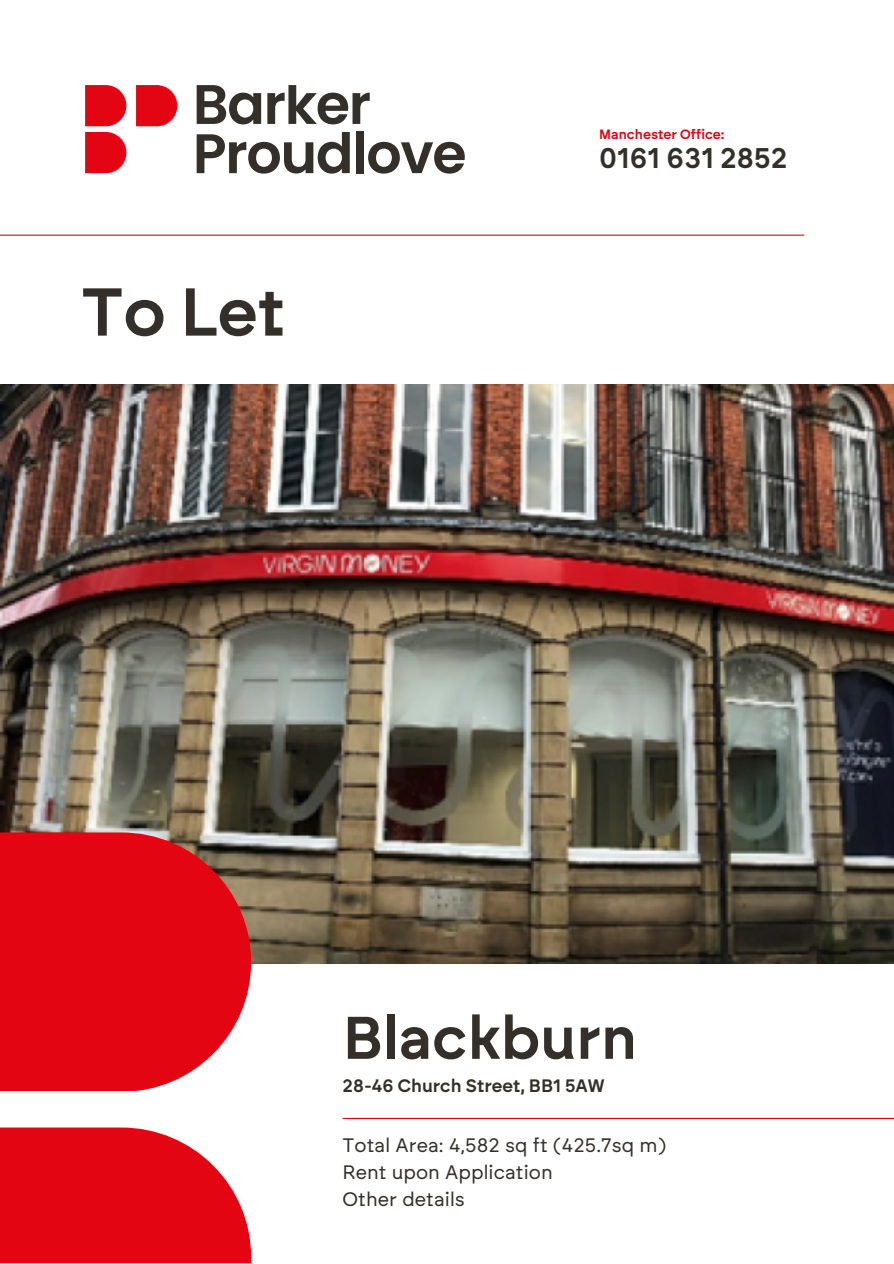
<style>
.page{position:relative;width:894px;height:1264px;background:#fff}
.page>*{position:absolute;margin:0;border:0;box-sizing:border-box;transform-origin:0 0}
.t1{font:600 67.5px "Brockmann";color:#352f29}
.t2{font:600 60px "Brockmann";color:#352f29}
.t3{font:600 28.5px "Brockmann";color:#352f29}
.t4{font:19.5px/27px "Brockmann";color:#352f29}
.t5{font:600 18px "Brockmann";color:#352f29}
.t6{font:600 13.5px "Brockmann";color:#e30512}
</style>
<div class="page">
<img style="left:0;top:385px;width:893px;height:578px">
<svg style="left:0;top:832px;width:251px;height:259px;background:#df1923"></svg>
<svg style="left:0;top:1127px;width:251px;height:136px;background:#e6202b"></svg>
<hr style="left:342px;top:1117px;width:551px;height:1px;background:#e30512">
<svg style="left:85px;top:132px;width:41px;height:41px;background:#e51e2a"></svg>
<svg style="left:85px;top:85px;width:41px;height:41px;background:#e51e2a"></svg>
<svg style="left:136px;top:85px;width:41px;height:41px;background:#e51e2a"></svg>
<svg style="left:196px;top:85px;width:65px;height:39px"></svg>
<svg style="left:267px;top:85px;width:102px;height:39px"></svg>
<svg style="left:196px;top:132px;width:153px;height:42px"></svg>
<div style="left:356px;top:132px;width:7px;height:41px;background:#352f29"></div>
<svg style="left:368px;top:142px;width:96px;height:32px"></svg>
<hr style="left:0;top:235px;width:804px;height:1px;background:#e30512">
<p class="t1" style="left:81px;top:271px;width:205px">To Let</p>
<h3 class="t6" style="left:599px;top:126px;width:127px">Manchester Office:</h3>
<h4 class="t3" style="left:599px;top:141px;width:190px">0161 631 2852</h4>
<h1 class="t2" style="left:342px;top:1001px;width:296px">Blackburn</h1>
<h2 class="t5" style="left:342px;top:1074px;width:263px">28-46 Church Street, BB1 5AW</h2>
<p class="t4" style="left:342px;top:1131px;width:325px">Total Area: 4,582 sq ft (425.7sq m)<br>Rent upon Application<br>Other details</p>
</div>
